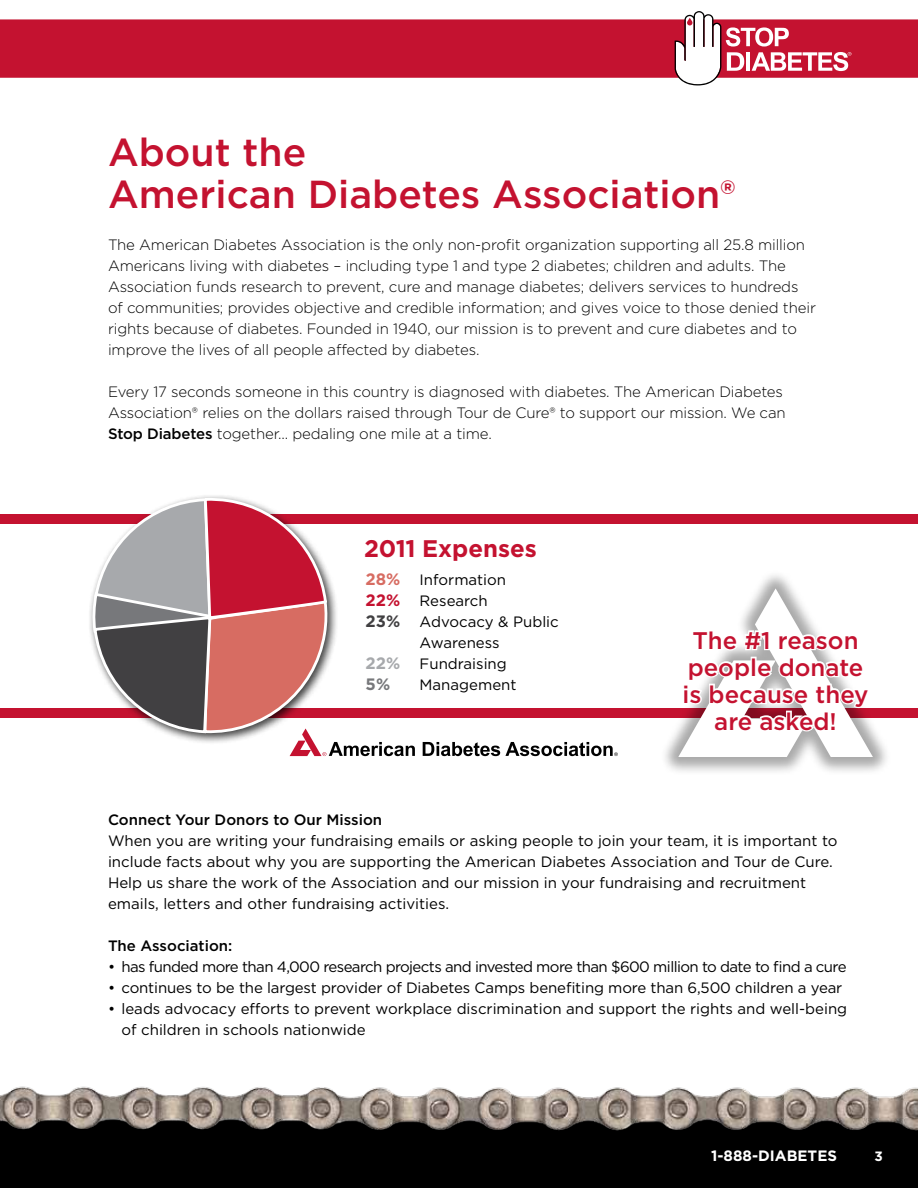
<style>
.page{position:relative;width:918px;height:1188px;background:#fff}
.page>*{position:absolute;margin:0;border:0;box-sizing:border-box;transform-origin:0 0}
.t1{font:500 39px/42px "Gotham";color:#c41230}
.t2{font:500 24px/27px "Gotham";color:#c41230;text-align:center}
.t3{font:700 24px "Gotham";letter-spacing:-.02em;color:#c41230}
.t4{font:700 16.5px "Gotham";color:#77787b}
.t5{font:300 15px/21px "Gotham";letter-spacing:-.01em;color:#000}
.t6{font:15px/21px "Gotham";color:#000}
.t7{font:15px "Gotham";letter-spacing:-.04em;color:#000}
.t8{font:500 15px "Gotham";color:#000}
.t9{font:700 15px "Gotham";color:#fff}
.t10{font:700 13.5px "Gotham";color:#fff}
.s1{font-weight:500}
.s2{font-weight:700;font-size:16.5px;color:#d76c62}
.s3{font-weight:700;font-size:16.5px;color:#c41230}
.s4{font-weight:700;font-size:16.5px;color:#414042}
.s5{font-weight:700;font-size:16.5px;color:#a7a9ac}
</style>
<div class="page">
<div style="left:0;top:1115px;width:918px;height:73px;background:#000"></div>
<img style="left:0;top:1086px;width:918px;height:45px">
<div style="left:0;top:19px;width:918px;height:59px;background:#c41230"></div>
<svg style="left:675px;top:11px;width:176px;height:75px"></svg>
<div style="left:0;top:514px;width:918px;height:203px;background:#c41230"></div>
<div style="left:1px;top:524px;width:917px;height:183px;background:#fff"></div>
<div style="left:88px;top:493px;width:251px;height:252px;background:#000;opacity:.75"></div>
<div style="left:660px;top:570px;width:232px;height:206px;background:#000;opacity:.34"></div>
<svg style="left:678px;top:588px;width:195px;height:169px"></svg>
<svg style="left:93px;top:498px;width:322px;height:258px"></svg>
<svg style="left:423px;top:742px;width:195px;height:14px"></svg>
<h1 class="t1" style="left:108px;top:131px;width:629px">About the<br>American Diabetes Association®</h1>
<p class="t5" style="left:108px;top:234px;width:710px">The American Diabetes Association is the only non-profit organization supporting all 25.8 million Americans living with diabetes – including type 1 and type 2 diabetes; children and adults. The Association funds research to prevent, cure and manage diabetes; delivers services to hundreds of communities; provides objective and credible information; and gives voice to those denied their rights because of diabetes. Founded in 1940, our mission is to prevent and cure diabetes and to improve the lives of all people affected by diabetes.</p>
<p class="t5" style="left:108px;top:381px;width:679px">Every 17 seconds someone in this country is diagnosed with diabetes. The American Diabetes<br>Association® relies on the dollars raised through Tour de Cure® to support our mission. We can<br><span class="s1">Stop Diabetes</span> together... pedaling one mile at a time.</p>
<h2 class="t3" style="left:364px;top:533px;width:174px">2011 Expenses</h2>
<p class="t6" style="left:366px;top:569px;width:142px"><span class="s2">28%</span> Information</p>
<p class="t6" style="left:366px;top:590px;width:124px"><span class="s3">22%</span> Research</p>
<p class="t6" style="left:366px;top:611px;width:195px"><span class="s4">23%</span> Advocacy &amp; Public</p>
<p class="t6" style="left:420px;top:632px;width:81px">Awareness</p>
<p class="t6" style="left:366px;top:653px;width:143px"><span class="s5">22%</span> Fundraising</p>
<p class="t4" style="left:366px;top:673px;width:26px">5%</p>
<p class="t6" style="left:420px;top:674px;width:98px">Management</p>
<h2 class="t2" style="left:683px;top:626px;width:188px">The #1 reason people donate is because they are asked!</h2>
<p class="t8" style="left:108px;top:810px;width:276px">Connect Your Donors to Our M ission</p>
<p class="t6" style="left:108px;top:830px;width:731px">When you are writing your fundraising emails or asking people to join your team, it is important to include facts about why you are supporting the American Diabetes Association and Tour de Cure.<br>Help us share the work of the Association and our mission in your fundraising and recruitment emails, letters and other fundraising activities.</p>
<p class="t8" style="left:108px;top:936px;width:126px">The Association:</p>
<p class="t7" style="left:108px;top:957px;width:740px">• has funded more than 4,000 research projects and invested more than $600 million to date to find a cure</p>
<p class="t6" style="left:108px;top:977px;width:736px">• continues to be the largest provider of Diabetes Camps benefiting more than 6,500 children a year</p>
<p class="t6" style="left:122px;top:998px;width:727px;text-indent:-14px">• leads advocacy efforts to prevent workplace discrimination and support the rights and well-being of children in schools nationwide</p>
<p class="t9" style="left:711px;top:1145px;width:127px">1-888-DIABETES</p>
<p class="t10" style="left:874px;top:1147px;width:10px">3</p>
</div>
